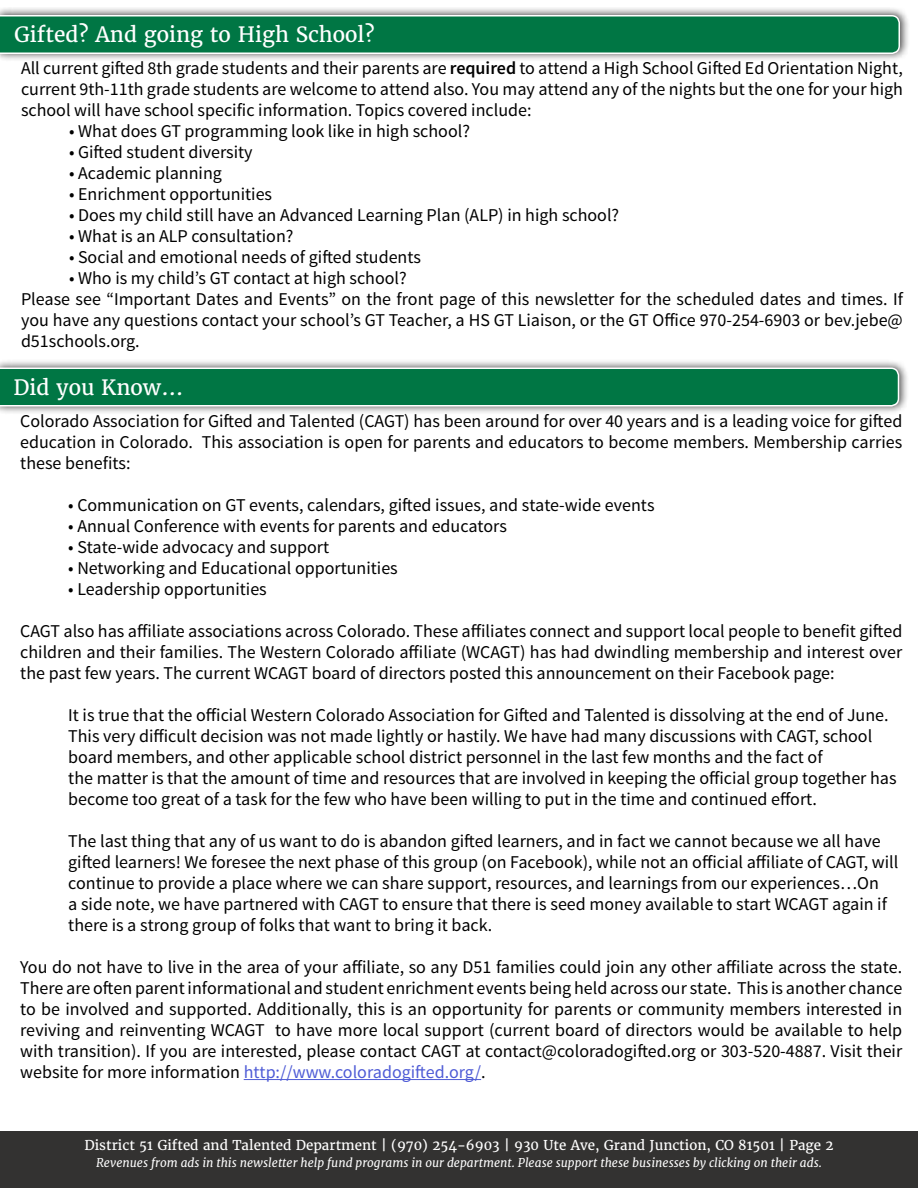
<style>
.page{position:relative;width:918px;height:1188px;background:#fff}
.page>*{position:absolute;margin:0;border:0;box-sizing:border-box;transform-origin:0 0}
.t1{font:21px "Merriweather";color:#fff}
.t2{font:18px/21px "Source Sans Pro";color:#000;text-align:justify}
.t3{font:13.5px "Merriweather";color:#fff}
.t4{font:italic 12px "Merriweather";color:#fff}
.s1{font-weight:600}
.s2{color:#4f5cd6}
</style>
<div class="page">
<div style="left:0;top:1131px;width:918px;height:57px;background:#333231"></div>
<div style="left:0;top:7px;width:910px;height:55px;background:#000;opacity:.75"></div>
<svg style="left:0;top:14px;width:901px;height:41px;background:#1b8256"></svg>
<hr style="left:244px;top:1079px;width:237px;height:1px;background:#4f5cd6">
<div style="left:0;top:359px;width:909px;height:56px;background:#000;opacity:.75"></div>
<svg style="left:0;top:367px;width:900px;height:40px;background:#168154"></svg>
<p class="t1" style="left:14px;top:22px;width:362px">Gifted? And going to High School?</p>
<p class="t2" style="left:21px;top:58px;width:883px">All current gifted 8th grade students and their parents are <span class="s1">required</span> to attend a High School Gifted Ed Orientation Night, current 9th-11th grade students are welcome to attend also. You may attend any of the nights but the one for your high school will have school specific information. Topics covered include:</p>
<p class="t2" style="left:69px;top:121px;width:403px">• What does GT programming look like in high school?</p>
<p class="t2" style="left:69px;top:142px;width:185px">• Gifted student diversity</p>
<p class="t2" style="left:69px;top:163px;width:154px">• Academic planning</p>
<p class="t2" style="left:69px;top:184px;width:205px">• Enrichment opportunities</p>
<p class="t2" style="left:69px;top:205px;width:552px">• Does my child still have an Advanced Learning Plan (ALP) in high school?</p>
<p class="t2" style="left:69px;top:226px;width:226px">• What is an ALP consultation?</p>
<p class="t2" style="left:69px;top:247px;width:354px">• Social and emotional needs of gifted students</p>
<p class="t2" style="left:21px;top:268px;width:883px;text-align:left;text-indent:48px">• Who is my child’s GT contact at high school?<br>Please see “Important Dates and Events” on the front page of this newsletter for the scheduled dates and times. If you have any questions contact your school’s GT Teacher, a HS GT Liaison, or the GT Office 970-254-6903 or bev.jebe@ d51schools.org.</p>
<p class="t1" style="left:14px;top:374px;width:171px">Did you Know…</p>
<p class="t2" style="left:20px;top:411px;width:884px">Colorado Association for Gifted and Talented (CAGT) has been around for over 40 years and is a leading voice for gifted education in Colorado. This association is open for parents and educators to become members. Membership carries these benefits:</p>
<p class="t2" style="left:68px;top:495px;width:588px">• Communication on GT events, calendars, gifted issues, and state-wide events</p>
<p class="t2" style="left:68px;top:516px;width:440px">• Annual Conference with events for parents and educators</p>
<p class="t2" style="left:68px;top:537px;width:263px">• State-wide advocacy and support</p>
<p class="t2" style="left:68px;top:558px;width:331px">• Networking and Educational opportunities</p>
<p class="t2" style="left:68px;top:579px;width:200px">• Leadership opportunities</p>
<p class="t2" style="left:20px;top:621px;width:884px">CAGT also has affiliate associations across Colorado. These affiliates connect and support local people to benefit gifted children and their families. The Western Colorado affiliate (WCAGT) has had dwindling membership and interest over the past few years. The current WCAGT board of directors posted this announcement on their Facebook page:</p>
<p class="t2" style="left:68px;top:705px;width:830px;text-align:left">It is true that the official Western Colorado Association for Gifted and Talented is dissolving at the end of June.<br>This very difficult decision was not made lightly or hastily. We have had many discussions with CAGT, school board members, and other applicable school district personnel in the last few months and the fact of<br>the matter is that the amount of time and resources that are involved in keeping the official group together has become too great of a task for the few who have been willing to put in the time and continued effort.</p>
<p class="t2" style="left:68px;top:831px;width:832px;text-align:left">The last thing that any of us want to do is abandon gifted learners, and in fact we cannot because we all have gifted learners! We foresee the next phase of this group (on Facebook), while not an official affiliate of CAGT, will continue to provide a place where we can share support, resources, and learnings from our experiences…On<br>a side note, we have partnered with CAGT to ensure that there is seed money available to start WCAGT again if there is a strong group of folks that want to bring it back.</p>
<p class="t2" style="left:20px;top:957px;width:884px">You do not have to live in the area of your affiliate, so any D51 families could join any other affiliate across the state.<br>There are often parent informational and student enrichment events being held across our state. This is another chance to be involved and supported. Additionally, this is an opportunity for parents or community members interested in reviving and reinventing WCAGT to have more local support (current board of directors would be available to help with transition). If you are interested, please contact CAGT at contact@coloradogifted.org or 303-520-4887. Visit their website for more information <span class="s2">http://www.coloradogifted.org/</span>.</p>
<p class="t3" style="left:84px;top:1137px;width:751px">District 51 Gifted and Talented Department | (970) 254-6903 | 930 Ute Ave, Grand Junction, CO 81501 | Page 2</p>
<p class="t4" style="left:96px;top:1155px;width:727px">Revenues from ads in this newsletter help fund programs in our department. Please support these businesses by clicking on their ads.</p>
</div>
